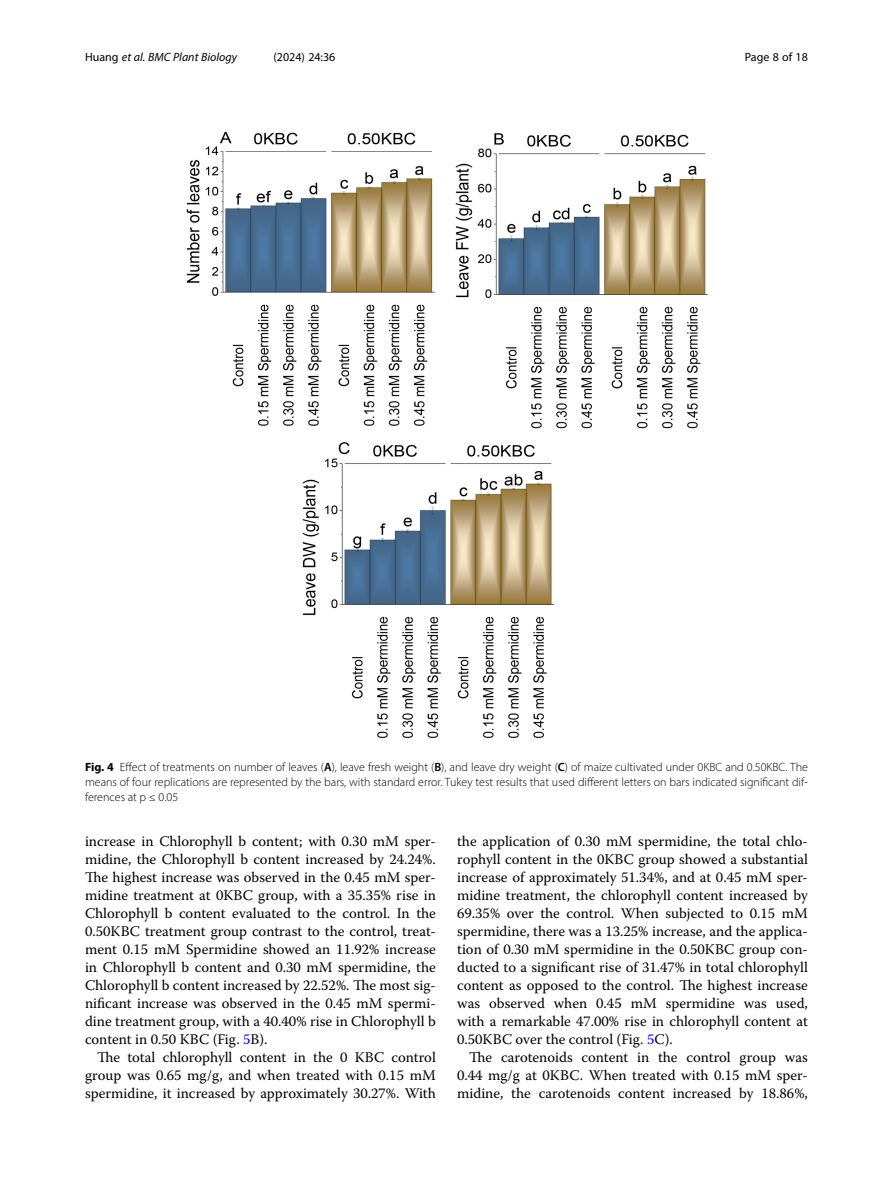
<style>
.page{position:relative;width:893px;height:1191px;background:#fff}
.page>*{position:absolute;margin:0;border:0;box-sizing:border-box;transform-origin:0 0}
.Body_Text_Indent{font:14.7px/18px "Warnock Pro";color:#000;text-align:justify}
.Figure_Caption{font:300 12px/15px "Myriad Pro";color:#000;text-align:justify}
.t1{font:italic 12px "Myriad Pro";color:#000}
.t2{font:12px "Myriad Pro";color:#000}
.s1{font-style:normal}
.s2{font-weight:700}
.s3{font-weight:600}
.s4{color:#00f}
</style>
<div class="page">
<img style="left:186px;top:131px;width:522px;height:608px">
<p class="t1" style="left:85px;top:50px;width:154px"><span class="s1">Huang</span> et al. BMC Plant Biology</p>
<p class="t2" style="left:274px;top:50px;width:63px">(2024) 24:36</p>
<p class="t2" style="left:745px;top:50px;width:65px">Page 8 of 18</p>
<p class="Figure_Caption" style="left:85px;top:759px;width:724px"><span class="s2">Fig. 4</span> Effect of treatments on number of leaves (<span class="s3">A</span>), leave fresh weight (<span class="s3">B</span>), and leave dry weight (<span class="s3">C</span>) of maize cultivated under 0KBC and 0.50KBC. The means of four replications are represented by the bars, with standard error. Tukey test results that used different letters on bars indicated significant dif&shy;ferences at p ≤ 0.05</p>
<p class="Body_Text_Indent" style="left:85px;top:832px;width:352px">increase in Chlorophyll b content; with 0.30 mM sper&shy;midine, the Chlorophyll b content increased by 24.24%.<br>The highest increase was observed in the 0.45 mM sper&shy;midine treatment at 0KBC group, with a 35.35% rise in Chlorophyll b content evaluated to the control. In the 0.50KBC treatment group contrast to the control, treat&shy;ment 0.15 mM Spermidine showed an 11.92% increase in Chlorophyll b content and 0.30 mM spermidine, the Chlorophyll b content increased by 22.52%. The most sig&shy;nificant increase was observed in the 0.45 mM spermi&shy;dine treatment group, with a 40.40% rise in Chlorophyll b content in 0.50 KBC (Fig. <span class="s4">5</span>B).</p>
<p class="Body_Text_Indent" style="left:85px;top:1048px;width:352px;text-indent:12px">The total chlorophyll content in the 0 KBC control group was 0.65 mg/g, and when treated with 0.15 mM spermidine, it increased by approximately 30.27%. With</p>
<p class="Body_Text_Indent" style="left:457px;top:832px;width:352px">the application of 0.30 mM spermidine, the total chlo&shy;rophyll content in the 0KBC group showed a substantial increase of approximately 51.34%, and at 0.45 mM sper&shy;midine treatment, the chlorophyll content increased by 69.35% over the control. When subjected to 0.15 mM spermidine, there was a 13.25% increase, and the applica&shy;tion of 0.30 mM spermidine in the 0.50KBC group con&shy;ducted to a significant rise of 31.47% in total chlorophyll content as opposed to the control. The highest increase was observed when 0.45 mM spermidine was used, with a remarkable 47.00% rise in chlorophyll content at 0.50KBC over the control (Fig. <span class="s4">5</span>C).</p>
<p class="Body_Text_Indent" style="left:457px;top:1048px;width:352px;text-indent:12px">The carotenoids content in the control group was 0.44 mg/g at 0KBC. When treated with 0.15 mM sper&shy;midine, the carotenoids content increased by 18.86%,</p>
</div>
